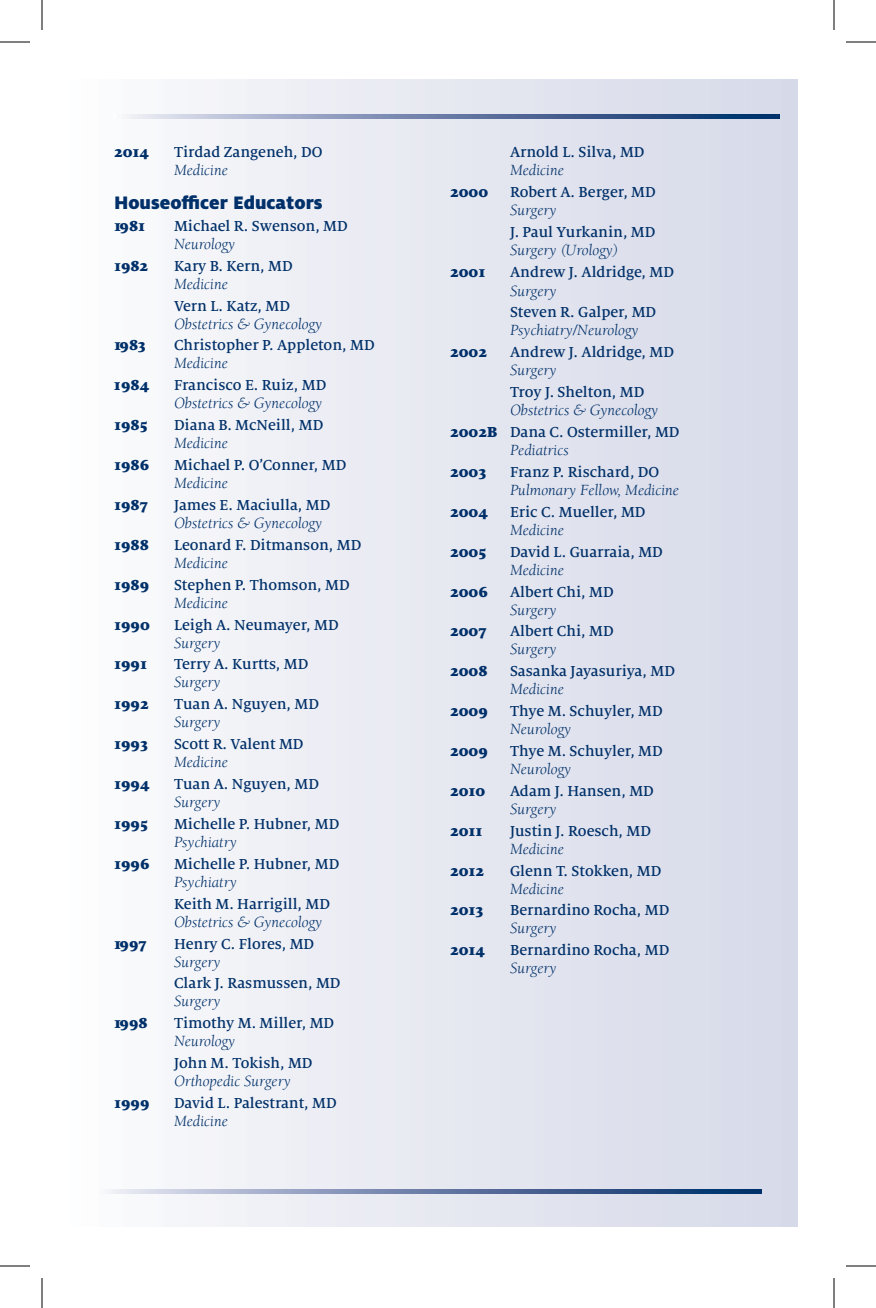
<style>
.page{position:relative;width:876px;height:1308px;background:#fff}
.page>*{position:absolute;margin:0;border:0;box-sizing:border-box;transform-origin:0 0}
.t1{font:900 20px "Milo OT";color:#003069}
.t2{font:500 16px "Milo Serif OT";color:#003069}
.t3{font:italic 16px "Berkeley Std";color:#003069}
.t4{font:900 16px "Milo Serif OT";color:#003069}
.s1{font-weight:900}
</style>
<div class="page">
<div style="left:42px;top:80px;width:756px;height:1147px;background:linear-gradient(to right,#fdfdfe,#d4d8e7)"></div>
<svg style="left:114px;top:114px;width:666px;height:4px;background:#6d82a9"></svg>
<svg style="left:96px;top:1190px;width:666px;height:4px;background:#6d82a9"></svg>
<hr style="left:0;top:42px;width:30px;height:1px;background:#000">
<hr style="left:846px;top:42px;width:30px;height:1px;background:#000">
<hr style="left:0;top:1266px;width:30px;height:1px;background:#000">
<hr style="left:846px;top:1266px;width:30px;height:1px;background:#000">
<hr style="left:42px;top:0;width:1px;height:30px;background:#000">
<hr style="left:42px;top:1278px;width:1px;height:30px;background:#000">
<hr style="left:834px;top:0;width:1px;height:30px;background:#000">
<hr style="left:834px;top:1278px;width:1px;height:30px;background:#000">
<p class="t4" style="left:114px;top:143px;width:37px">2014</p>
<p class="t2" style="left:174px;top:144px;width:150px">Tirdad Zangeneh, DO</p>
<p class="t3" style="left:174px;top:161px;width:55px">Medicine</p>
<p class="t1" style="left:114px;top:191px;width:210px">Houseofficer Educators</p>
<p class="t4" style="left:114px;top:217px;width:33px">1981</p>
<p class="t2" style="left:174px;top:217px;width:175px">Michael R. Swenson, MD</p>
<p class="t3" style="left:174px;top:235px;width:63px">Neurology</p>
<p class="t4" style="left:114px;top:257px;width:36px">1982</p>
<p class="t2" style="left:174px;top:257px;width:120px">Kary B. Kern, MD</p>
<p class="t3" style="left:174px;top:275px;width:55px">Medicine</p>
<p class="t2" style="left:174px;top:297px;width:118px">Vern L. Katz, MD</p>
<p class="t3" style="left:174px;top:315px;width:150px">Obstetrics &amp; Gynecology</p>
<p class="t4" style="left:114px;top:336px;width:33px">1983</p>
<p class="t2" style="left:174px;top:337px;width:202px">Christopher P. Appleton, MD</p>
<p class="t3" style="left:174px;top:355px;width:55px">Medicine</p>
<p class="t4" style="left:114px;top:376px;width:37px">1984</p>
<p class="t2" style="left:174px;top:377px;width:154px">Francisco E. Ruiz, MD</p>
<p class="t3" style="left:174px;top:395px;width:150px">Obstetrics &amp; Gynecology</p>
<p class="t4" style="left:114px;top:416px;width:35px">1985</p>
<p class="t2" style="left:174px;top:417px;width:151px">Diana B. McNeill, MD</p>
<p class="t3" style="left:174px;top:435px;width:55px">Medicine</p>
<p class="t4" style="left:114px;top:456px;width:37px">1986</p>
<p class="t2" style="left:174px;top:457px;width:174px">Michael P. O’Conner, MD</p>
<p class="t3" style="left:174px;top:474px;width:55px">Medicine</p>
<p class="t4" style="left:114px;top:496px;width:36px">1987</p>
<p class="t2" style="left:174px;top:497px;width:158px">James E. Maciulla, MD</p>
<p class="t3" style="left:174px;top:514px;width:150px">Obstetrics &amp; Gynecology</p>
<p class="t4" style="left:114px;top:536px;width:37px">1988</p>
<p class="t2" style="left:174px;top:536px;width:189px">Leonard F. Ditmanson, MD</p>
<p class="t3" style="left:174px;top:554px;width:55px">Medicine</p>
<p class="t4" style="left:114px;top:576px;width:37px">1989</p>
<p class="t2" style="left:174px;top:576px;width:177px">Stephen P. Thomson, MD</p>
<p class="t3" style="left:174px;top:594px;width:55px">Medicine</p>
<p class="t4" style="left:114px;top:615px;width:37px">1990</p>
<p class="t2" style="left:174px;top:616px;width:166px">Leigh A. Neumayer, MD</p>
<p class="t3" style="left:174px;top:634px;width:48px">Surgery</p>
<p class="t4" style="left:114px;top:655px;width:35px">1991</p>
<p class="t2" style="left:174px;top:656px;width:136px">Terry A. Kurtts, MD</p>
<p class="t3" style="left:174px;top:674px;width:48px">Surgery</p>
<p class="t4" style="left:114px;top:695px;width:36px">1992</p>
<p class="t2" style="left:174px;top:696px;width:147px">Tuan A. Nguyen, MD</p>
<p class="t3" style="left:174px;top:714px;width:48px">Surgery</p>
<p class="t4" style="left:114px;top:735px;width:36px">1993</p>
<p class="t2" style="left:174px;top:736px;width:131px">Scott R. Valent MD</p>
<p class="t3" style="left:174px;top:754px;width:55px">Medicine</p>
<p class="t4" style="left:114px;top:775px;width:37px">1994</p>
<p class="t2" style="left:174px;top:776px;width:147px">Tuan A. Nguyen, MD</p>
<p class="t3" style="left:174px;top:793px;width:48px">Surgery</p>
<p class="t4" style="left:114px;top:815px;width:36px">1995</p>
<p class="t2" style="left:174px;top:816px;width:167px">Michelle P. Hubner, MD</p>
<p class="t3" style="left:174px;top:833px;width:64px">Psychiatry</p>
<p class="t4" style="left:114px;top:855px;width:37px">1996</p>
<p class="t2" style="left:174px;top:855px;width:167px">Michelle P. Hubner, MD</p>
<p class="t3" style="left:174px;top:873px;width:64px">Psychiatry</p>
<p class="t2" style="left:174px;top:895px;width:158px">Keith M. Harrigill, MD</p>
<p class="t3" style="left:174px;top:913px;width:150px">Obstetrics &amp; Gynecology</p>
<p class="t4" style="left:114px;top:934px;width:34px">1997</p>
<p class="t2" style="left:174px;top:935px;width:142px">Henry C. Flores, MD</p>
<p class="t3" style="left:174px;top:953px;width:48px">Surgery</p>
<p class="t2" style="left:174px;top:975px;width:168px">Clark J. Rasmussen, MD</p>
<p class="t3" style="left:174px;top:993px;width:48px">Surgery</p>
<p class="t4" style="left:114px;top:1014px;width:35px">1998</p>
<p class="t2" style="left:174px;top:1015px;width:162px">Timothy M. Miller, MD</p>
<p class="t3" style="left:174px;top:1033px;width:63px">Neurology</p>
<p class="t2" style="left:174px;top:1055px;width:140px">John M. Tokish, MD</p>
<p class="t3" style="left:174px;top:1073px;width:118px">Orthopedic Surgery</p>
<p class="t4" style="left:114px;top:1094px;width:37px">1999</p>
<p class="t2" style="left:174px;top:1095px;width:164px">David L. Palestrant, MD</p>
<p class="t3" style="left:174px;top:1112px;width:55px">Medicine</p>
<p class="t2" style="left:510px;top:143px;width:136px">Arnold L. Silva, MD</p>
<p class="t3" style="left:510px;top:161px;width:55px">Medicine</p>
<p class="t4" style="left:450px;top:183px;width:40px">2000</p>
<p class="t2" style="left:510px;top:183px;width:147px">Robert A. Berger, MD</p>
<p class="t3" style="left:510px;top:201px;width:48px">Surgery</p>
<p class="t2" style="left:510px;top:223px;width:147px">J. Paul Yurkanin, MD</p>
<p class="t3" style="left:510px;top:241px;width:110px">Surgery (Urology)</p>
<p class="t4" style="left:450px;top:262px;width:37px">2001</p>
<p class="t2" style="left:510px;top:263px;width:165px">Andrew J. Aldridge, MD</p>
<p class="t3" style="left:510px;top:282px;width:48px">Surgery</p>
<p class="t2" style="left:510px;top:304px;width:148px">Steven R. Galper, MD</p>
<p class="t3" style="left:510px;top:322px;width:130px">Psychiatry/Neurology</p>
<p class="t4" style="left:450px;top:343px;width:39px">2002</p>
<p class="t2" style="left:510px;top:344px;width:165px">Andrew J. Aldridge, MD</p>
<p class="t3" style="left:510px;top:362px;width:48px">Surgery</p>
<p class="t2" style="left:510px;top:384px;width:136px">Troy J. Shelton, MD</p>
<p class="t3" style="left:510px;top:402px;width:150px">Obstetrics &amp; Gynecology</p>
<p class="t2" style="left:450px;top:424px;width:231px"><span class="s1">2002B</span> Dana C. Ostermiller, MD</p>
<p class="t3" style="left:510px;top:441px;width:60px">Pediatrics</p>
<p class="t4" style="left:450px;top:463px;width:38px">2003</p>
<p class="t2" style="left:510px;top:463px;width:151px">Franz P. Rischard, DO</p>
<p class="t3" style="left:510px;top:481px;width:171px">Pulmonary Fellow, Medicine</p>
<p class="t4" style="left:450px;top:503px;width:39px">2004</p>
<p class="t2" style="left:510px;top:503px;width:137px">Eric C. Mueller, MD</p>
<p class="t3" style="left:510px;top:521px;width:55px">Medicine</p>
<p class="t4" style="left:450px;top:542px;width:38px">2005</p>
<p class="t2" style="left:510px;top:543px;width:154px">David L. Guarraia, MD</p>
<p class="t3" style="left:510px;top:561px;width:55px">Medicine</p>
<p class="t4" style="left:450px;top:582px;width:39px">2006</p>
<p class="t2" style="left:510px;top:583px;width:105px">Albert Chi, MD</p>
<p class="t3" style="left:510px;top:601px;width:48px">Surgery</p>
<p class="t4" style="left:450px;top:622px;width:38px">2007</p>
<p class="t2" style="left:510px;top:623px;width:105px">Albert Chi, MD</p>
<p class="t3" style="left:510px;top:641px;width:48px">Surgery</p>
<p class="t4" style="left:450px;top:662px;width:39px">2008</p>
<p class="t2" style="left:510px;top:663px;width:166px">Sasanka Jayasuriya, MD</p>
<p class="t3" style="left:510px;top:681px;width:55px">Medicine</p>
<p class="t4" style="left:450px;top:702px;width:39px">2009</p>
<p class="t2" style="left:510px;top:703px;width:154px">Thye M. Schuyler, MD</p>
<p class="t3" style="left:510px;top:720px;width:63px">Neurology</p>
<p class="t4" style="left:450px;top:742px;width:39px">2009</p>
<p class="t2" style="left:510px;top:743px;width:154px">Thye M. Schuyler, MD</p>
<p class="t3" style="left:510px;top:760px;width:63px">Neurology</p>
<p class="t4" style="left:450px;top:782px;width:37px">2010</p>
<p class="t2" style="left:510px;top:782px;width:145px">Adam J. Hansen, MD</p>
<p class="t3" style="left:510px;top:800px;width:48px">Surgery</p>
<p class="t4" style="left:450px;top:822px;width:34px">2011</p>
<p class="t2" style="left:510px;top:822px;width:143px">Justin J. Roesch, MD</p>
<p class="t3" style="left:510px;top:840px;width:55px">Medicine</p>
<p class="t4" style="left:450px;top:861px;width:36px">2012</p>
<p class="t2" style="left:510px;top:862px;width:153px">Glenn T. Stokken, MD</p>
<p class="t3" style="left:510px;top:880px;width:55px">Medicine</p>
<p class="t4" style="left:450px;top:901px;width:35px">2013</p>
<p class="t2" style="left:510px;top:902px;width:161px">Bernardino Rocha, MD</p>
<p class="t3" style="left:510px;top:920px;width:48px">Surgery</p>
<p class="t4" style="left:450px;top:941px;width:37px">2014</p>
<p class="t2" style="left:510px;top:942px;width:161px">Bernardino Rocha, MD</p>
<p class="t3" style="left:510px;top:960px;width:48px">Surgery</p>
</div>
